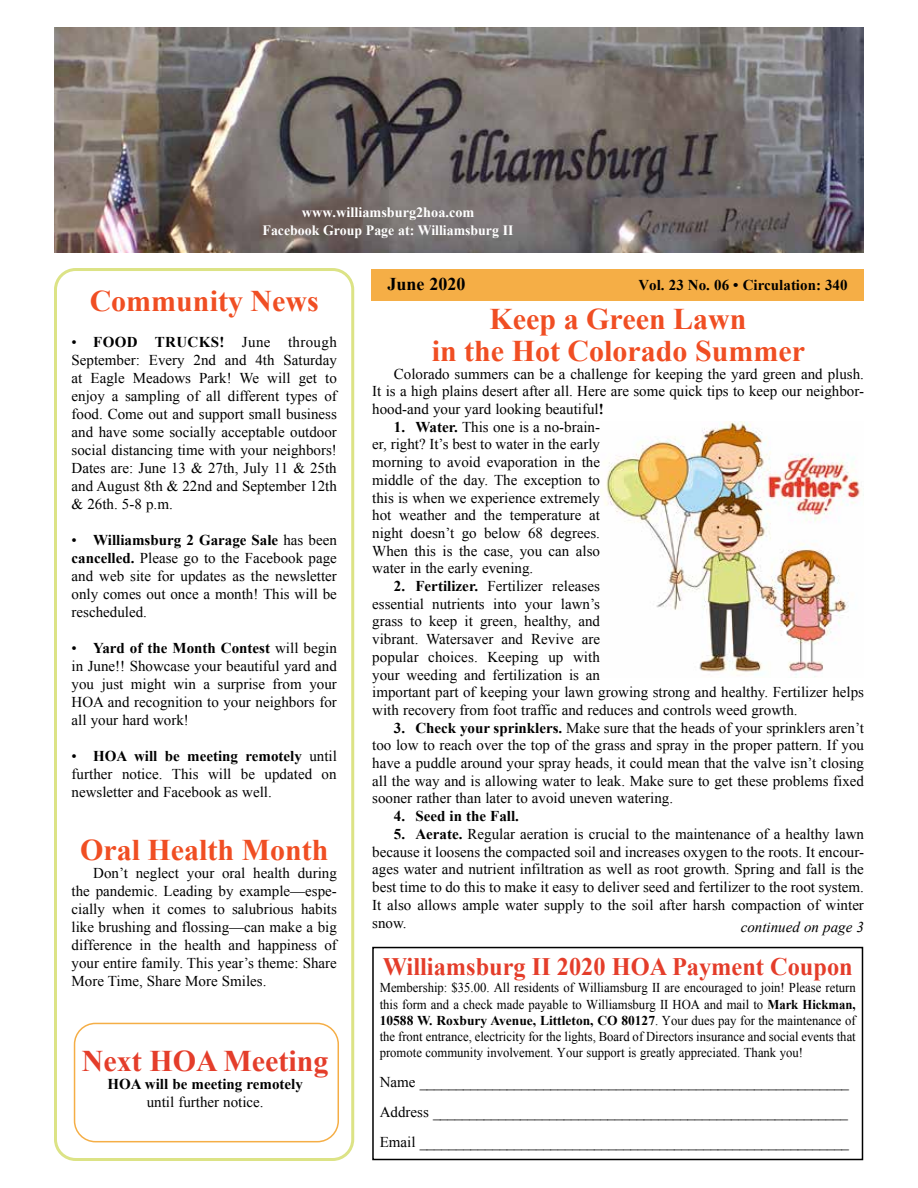
<style>
.page{position:relative;width:918px;height:1188px;background:#fff}
.page>*{position:absolute;margin:0;border:0;box-sizing:border-box;transform-origin:0 0}
.t1{font:700 30px/31.5px "Times New Roman";color:#f04e23;text-align:center}
.t2{font:700 30px "Times New Roman";color:#e43d2a}
.t3{font:700 25.2px "Times New Roman";color:#e43d2a}
.t4{font:700 18px "Times New Roman";color:#000}
.t5{font:15px/18px "Times New Roman";color:#000;text-align:justify}
.t6{font:700 15px "Times New Roman";color:#000}
.t7{font:italic 15px "Times New Roman";color:#000}
.t8{font:700 14.25px/18px "Times New Roman";color:#fff;text-align:center}
.t9{font:13.5px/16.2px "Times New Roman";color:#000;text-align:justify;scale:.94 1}
.s1{font-weight:700}
</style>
<div class="page">
<div style="left:54px;top:268px;width:300px;height:893px;border:3px solid #dce386;border-radius:20px"></div>
<div style="left:74px;top:1023px;width:265px;height:119px;border:2px solid #f5ae46;border-radius:21px"></div>
<div style="left:372px;top:947px;width:491px;height:213px;border:2px solid #000"></div>
<div style="left:372px;top:269px;width:492px;height:31px;background:#f5ae46"></div>
<img style="left:54px;top:27px;width:810px;height:225px">
<img style="left:600px;top:422px;width:264px;height:255px">
<p class="t8" style="left:263px;top:203px;width:252px">www.williamsburg2hoa.com<br>Facebook Group Page at: Williamsburg II</p>
<h1 class="t1" style="left:90px;top:285px;width:231px">Community News</h1>
<p class="t5" style="left:72px;top:333px;width:267px">• <span class="s1">FOOD TRUCKS!</span> June through September: Every 2nd and 4th Saturday at Eagle Meadows Park! We will get to enjoy a sampling of all different types of food. Come out and support small business and have some socially acceptable outdoor social distancing time with your neighbors!<br>Dates are: June 13 &amp; 27th, July 11 &amp; 25th and August 8th &amp; 22nd and September 12th &amp; 26th. 5-8 p.m.</p>
<p class="t5" style="left:72px;top:531px;width:267px">• <span class="s1">Williamsburg 2 Garage Sale</span> has been <span class="s1">cancelled.</span> Please go to the Facebook page and web site for updates as the newsletter only comes out once a month! This will be rescheduled.</p>
<p class="t5" style="left:72px;top:639px;width:267px">• <span class="s1">Yard of the Month Contest</span> will begin in June!! Showcase your beautiful yard and you just might win a surprise from your HOA and recognition to your neighbors for all your hard work!</p>
<p class="t5" style="left:72px;top:747px;width:267px">• <span class="s1">HOA will be meeting remotely</span> until further notice. This will be updated on newsletter and Facebook as well.</p>
<h1 class="t1" style="left:80px;top:834px;width:250px">Oral Health Month</h1>
<p class="t5" style="left:72px;top:864px;width:267px;text-indent:22px">Don’t neglect your oral health during the pandemic. Leading by example—espe&shy;cially when it comes to salubrious habits like brushing and flossing—can make a big difference in the health and happiness of your entire family. This year’s theme: Share More Time, Share More Smiles.</p>
<h1 class="t2" style="left:82px;top:1040px;width:248px">Next HOA Meeting</h1>
<p class="t6" style="left:108px;top:1073px;width:197px">HOA will be meeting remotely</p>
<p class="t5" style="left:147px;top:1093px;width:118px">until further notice.</p>
<p class="t4" style="left:388px;top:271px;width:79px">June 2020</p>
<p class="t6" style="left:638px;top:274px;width:211px">Vol. 23 No. 06 • Circulation: 340</p>
<h1 class="t1" style="left:432px;top:303px;width:375px">Keep a Green Lawn<br>in the Hot Colorado Summer</h1>
<p class="t5" style="left:372px;top:365px;width:493px;text-indent:22px">Colorado summers can be a challenge for keeping the yard green and plush.<br>It is a high plains desert after all. Here are some quick tips to keep our neighbor&shy;hood-and your yard looking beautiful<span class="s1">!</span></p>
<p class="t5" style="left:372px;top:418px;width:229px;text-indent:22px"><span class="s1">1. Water.</span> This one is a no-brain&shy;er, right? It’s best to water in the early morning to avoid evaporation in the middle of the day. The exception to this is when we experience extremely hot weather and the temperature at night doesn’t go below 68 degrees.<br>When this is the case, you can also water in the early evening.</p>
<p class="t5" style="left:372px;top:577px;width:493px;text-align:left;text-indent:22px"><span class="s1">2. Fertilizer.</span> Fertilizer releases<br>essential nutrients into your lawn’s<br>grass to keep it green, healthy, and<br>vibrant. Watersaver and Revive are<br>popular choices. Keeping up with<br>your weeding and fertilization is an<br>important part of keeping your lawn growing strong and healthy. Fertilizer helps with recovery from foot traffic and reduces and controls weed growth.</p>
<p class="t5" style="left:372px;top:719px;width:493px;text-indent:22px"><span class="s1">3. Check your sprinklers.</span> Make sure that the heads of your sprinklers aren’t too low to reach over the top of the grass and spray in the proper pattern. If you have a puddle around your spray heads, it could mean that the valve isn’t closing all the way and is allowing water to leak. Make sure to get these problems fixed sooner rather than later to avoid uneven watering.</p>
<p class="t6" style="left:394px;top:806px;width:127px">4. Seed in the Fall.</p>
<p class="t5" style="left:372px;top:825px;width:493px;text-indent:22px"><span class="s1">5. Aerate.</span> Regular aeration is crucial to the maintenance of a healthy lawn because it loosens the compacted soil and increases oxygen to the roots. It encour&shy;ages water and nutrient infiltration as well as root growth. Spring and fall is the best time to do this to make it easy to deliver seed and fertilizer to the root system.<br>It also allows ample water supply to the soil after harsh compaction of winter snow.</p>
<p class="t7" style="left:741px;top:917px;width:125px">continued on page 3</p>
<h2 class="t3" style="left:383px;top:949px;width:472px">Williamsburg II 2020 HOA Payment Coupon</h2>
<p class="t9" style="left:380px;top:979px;width:508px">Membership: $35.00. All residents of Williamsburg II are encouraged to join! Please return this form and a check made payable to Williamsburg II HOA and mail to <span class="s1">Mark Hickman, 10588 W. Roxbury Avenue, Littleton, CO 80127</span>. Your dues pay for the maintenance of the front entrance, electricity for the lights, Board of Directors insurance and social events that promote community involvement. Your support is greatly appreciated. Thank you!</p>
<p class="t5" style="left:380px;top:1067px;width:471px;line-height:30px">Name ___________________________________________________________ Address _________________________________________________________ Email ___________________________________________________________</p>
</div>
